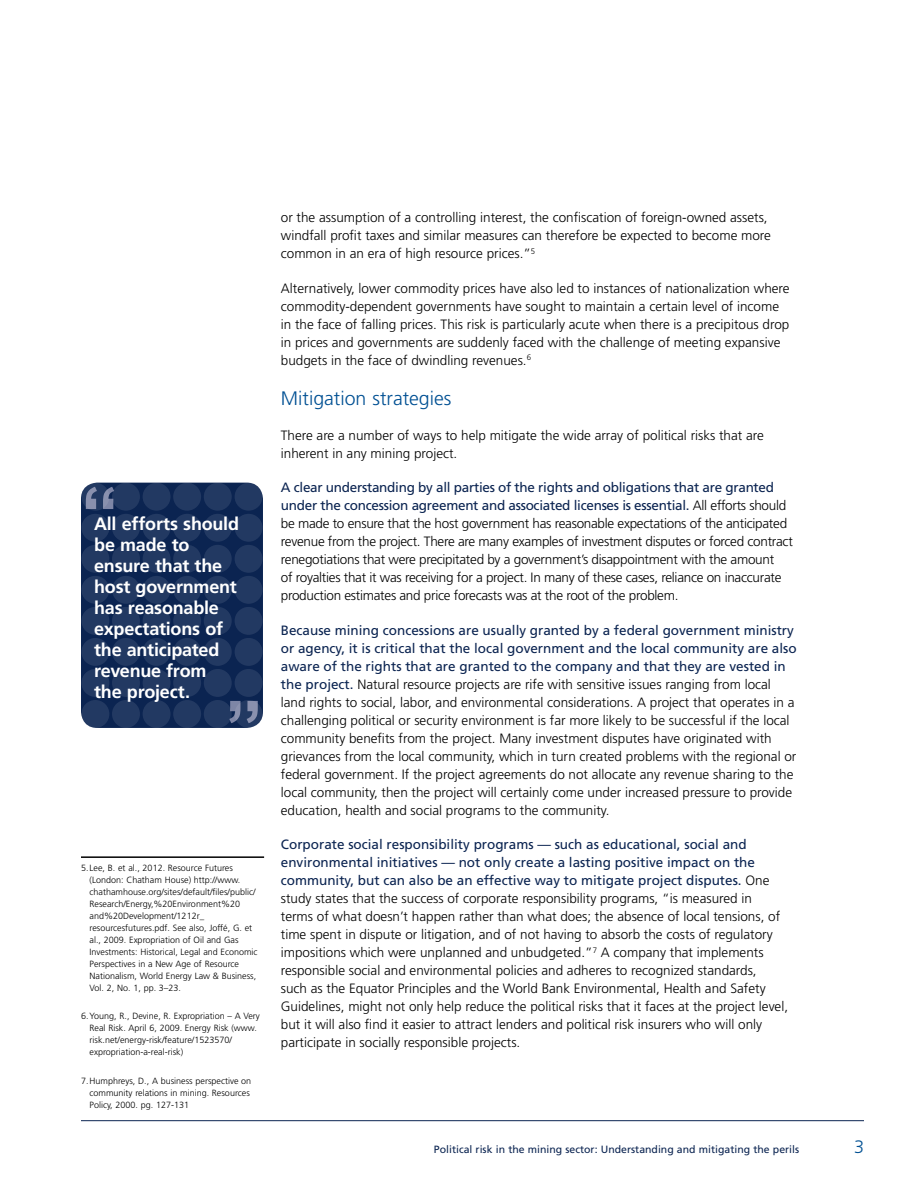
<style>
.page{position:relative;width:918px;height:1188px;background:#fff}
.page>*{position:absolute;margin:0;border:0;box-sizing:border-box;transform-origin:0 0}
.Bullet{font:700 75px "Arial";color:#81b2d5}
.Bullet-2{font:700 75px "Arial";color:#7e86a6}
.Head_2_WP{font:300 19.5px "Frutiger LT Std";color:#005093}
.Bullet-3{font:700 18px/21px "Frutiger LT Std";letter-spacing:-.01em;color:#fff}
.t1{font:300 18px "Frutiger LT Std";color:#005093}
.Body_copy_WP{font:300 13.5px/18px "Frutiger LT Std";color:#000}
.Body_copy_WP-2{font:300 13.5px/18px "Frutiger LT Std";letter-spacing:-.02em;color:#000}
.t2{font:10.5px "Frutiger LT Std";color:#0b2451}
.footnote_line_WP{font:300 9px/12px "Frutiger LT Std";color:#000}
.footnote_no_line_WP{font:300 9px/12px "Frutiger LT Std";color:#000}
.s1{font-weight:400;color:#0b2451}
</style>
<div class="page">
<hr style="left:81px;top:1120px;width:783px;height:1px;background:#0b2451">
<hr style="left:81px;top:856px;width:183px;height:2px;background:#000">
<div style="left:81px;top:483px;width:182px;height:245px;background:#0b2451;border-radius:16px"></div>
<div style="left:81px;top:607px;width:28px;height:28px;background:#223962;border-radius:50%"></div>
<div style="left:81px;top:483px;width:28px;height:28px;background:#223962;border-radius:50%"></div>
<div style="left:81px;top:545px;width:28px;height:28px;background:#223962;border-radius:50%"></div>
<div style="left:81px;top:669px;width:28px;height:28px;background:#223962;border-radius:50%"></div>
<div style="left:112px;top:607px;width:28px;height:28px;background:#223962;border-radius:50%"></div>
<div style="left:112px;top:483px;width:28px;height:28px;background:#223962;border-radius:50%"></div>
<div style="left:112px;top:545px;width:28px;height:28px;background:#223962;border-radius:50%"></div>
<div style="left:112px;top:669px;width:28px;height:28px;background:#223962;border-radius:50%"></div>
<div style="left:143px;top:607px;width:28px;height:28px;background:#223962;border-radius:50%"></div>
<div style="left:143px;top:483px;width:28px;height:28px;background:#223962;border-radius:50%"></div>
<div style="left:143px;top:545px;width:28px;height:28px;background:#223962;border-radius:50%"></div>
<div style="left:143px;top:669px;width:28px;height:28px;background:#223962;border-radius:50%"></div>
<div style="left:173px;top:607px;width:28px;height:28px;background:#223962;border-radius:50%"></div>
<div style="left:173px;top:483px;width:28px;height:28px;background:#223962;border-radius:50%"></div>
<div style="left:173px;top:545px;width:28px;height:28px;background:#223962;border-radius:50%"></div>
<div style="left:173px;top:669px;width:28px;height:28px;background:#223962;border-radius:50%"></div>
<div style="left:204px;top:607px;width:28px;height:28px;background:#223962;border-radius:50%"></div>
<div style="left:204px;top:483px;width:28px;height:28px;background:#223962;border-radius:50%"></div>
<div style="left:204px;top:545px;width:28px;height:28px;background:#223962;border-radius:50%"></div>
<div style="left:204px;top:669px;width:28px;height:28px;background:#223962;border-radius:50%"></div>
<div style="left:235px;top:607px;width:28px;height:28px;background:#223962;border-radius:50%"></div>
<div style="left:235px;top:483px;width:28px;height:28px;background:#223962;border-radius:50%"></div>
<div style="left:235px;top:545px;width:28px;height:28px;background:#223962;border-radius:50%"></div>
<div style="left:235px;top:669px;width:28px;height:28px;background:#223962;border-radius:50%"></div>
<div style="left:81px;top:638px;width:28px;height:28px;background:#223962;border-radius:50%"></div>
<div style="left:81px;top:514px;width:28px;height:28px;background:#223962;border-radius:50%"></div>
<div style="left:81px;top:576px;width:28px;height:28px;background:#223962;border-radius:50%"></div>
<div style="left:81px;top:700px;width:28px;height:28px;background:#223962;border-radius:50%"></div>
<div style="left:112px;top:638px;width:28px;height:28px;background:#223962;border-radius:50%"></div>
<div style="left:112px;top:514px;width:28px;height:28px;background:#223962;border-radius:50%"></div>
<div style="left:112px;top:576px;width:28px;height:28px;background:#223962;border-radius:50%"></div>
<div style="left:112px;top:700px;width:28px;height:28px;background:#223962;border-radius:50%"></div>
<div style="left:143px;top:638px;width:28px;height:28px;background:#223962;border-radius:50%"></div>
<div style="left:143px;top:514px;width:28px;height:28px;background:#223962;border-radius:50%"></div>
<div style="left:143px;top:576px;width:28px;height:28px;background:#223962;border-radius:50%"></div>
<div style="left:143px;top:700px;width:28px;height:28px;background:#223962;border-radius:50%"></div>
<div style="left:173px;top:638px;width:28px;height:28px;background:#223962;border-radius:50%"></div>
<div style="left:173px;top:514px;width:28px;height:28px;background:#223962;border-radius:50%"></div>
<div style="left:173px;top:576px;width:28px;height:28px;background:#223962;border-radius:50%"></div>
<div style="left:173px;top:700px;width:28px;height:28px;background:#223962;border-radius:50%"></div>
<div style="left:204px;top:638px;width:28px;height:28px;background:#223962;border-radius:50%"></div>
<div style="left:204px;top:514px;width:28px;height:28px;background:#223962;border-radius:50%"></div>
<div style="left:204px;top:576px;width:28px;height:28px;background:#223962;border-radius:50%"></div>
<div style="left:204px;top:700px;width:28px;height:28px;background:#223962;border-radius:50%"></div>
<div style="left:235px;top:638px;width:28px;height:28px;background:#223962;border-radius:50%"></div>
<div style="left:235px;top:514px;width:28px;height:28px;background:#223962;border-radius:50%"></div>
<div style="left:235px;top:576px;width:28px;height:28px;background:#223962;border-radius:50%"></div>
<div style="left:235px;top:700px;width:28px;height:28px;background:#223962;border-radius:50%"></div>
<p class="Bullet" style="left:81px;top:465px;width:39px">“</p>
<p class="Bullet-3" style="left:94px;top:513px;width:146px">All efforts should be made to ensure that the host government has reasonable expectations of the anticipated revenue from<br>the project.</p>
<p class="Bullet-2" style="left:225px;top:678px;width:39px">”</p>
<p class="footnote_line_WP" style="left:90px;top:862px;width:170px;text-indent:-9px">5. Lee, B. et al., 2012. Resource Futures (London: Chatham House) http://www. chathamhouse.org/sites/default/files/public/ Research/Energy,%20Environment%20 and%20Development/1212r_ resourcesfutures.pdf. See also, Joffé, G. et al., 2009. Expropriation of Oil and Gas Investments: Historical, Legal and Economic Perspectives in a New Age of Resource Nationalism, World Energy Law &amp; Business, Vol. 2, No. 1, pp. 3–23.</p>
<p class="footnote_no_line_WP" style="left:90px;top:1010px;width:172px;text-indent:-9px">6.Young, R., Devine, R. Expropriation – A Very Real Risk. April 6, 2009. Energy Risk (www. risk.net/energy-risk/feature/1523570/ expropriation-a-real-risk)</p>
<p class="footnote_no_line_WP" style="left:90px;top:1075px;width:163px;text-indent:-9px">7.Humphreys, D., A business perspective on community relations in mining. Resources<br>Policy, 2000. pg. 127-131</p>
<p class="Body_copy_WP" style="left:281px;top:209px;width:492px">or the assumption of a controlling interest, the confiscation of foreign-owned assets, windfall profit taxes and similar measures can therefore be expected to become more common in an era of high resource prices.”<sup>5</sup></p>
<p class="Body_copy_WP" style="left:281px;top:279px;width:510px">Alternatively, lower commodity prices have also led to instances of nationalization where commodity-dependent governments have sought to maintain a certain level of income in the face of falling prices. This risk is particularly acute when there is a precipitous drop in prices and governments are suddenly faced with the challenge of meeting expansive budgets in the face of dwindling revenues.<sup>6</sup></p>
<p class="Head_2_WP" style="left:281px;top:387px;width:172px">Mitigation strategies</p>
<p class="Body_copy_WP" style="left:281px;top:426px;width:485px">There are a number of ways to help mitigate the wide array of political risks that are inherent in any mining project.</p>
<p class="Body_copy_WP-2" style="left:281px;top:479px;width:514px"><span class="s1">A clear understanding by all parties of the rights and obligations that are granted under the concession agreement and associated licenses is essential.</span> All efforts should be made to ensure that the host government has reasonable expectations of the anticipated revenue from the project. There are many examples of investment disputes or forced contract renegotiations that were precipitated by a government’s disappointment with the amount<br>of royalties that it was receiving for a project. In many of these cases, reliance on inaccurate production estimates and price forecasts was at the root of the problem.</p>
<p class="Body_copy_WP" style="left:281px;top:621px;width:517px"><span class="s1">Because mining concessions are usually granted by a federal government ministry or agency, it is critical that the local government and the local community are also aware of the rights that are granted to the company and that they are vested in the project.</span> Natural resource projects are rife with sensitive issues ranging from local land rights to social, labor, and environmental considerations. A project that operates in a challenging political or security environment is far more likely to be successful if the local community benefits from the project. Many investment disputes have originated with grievances from the local community, which in turn created problems with the regional or federal government. If the project agreements do not allocate any revenue sharing to the local community, then the project will certainly come under increased pressure to provide education, health and social programs to the community.</p>
<p class="Body_copy_WP" style="left:281px;top:836px;width:509px"><span class="s1">Corporate social responsibility programs — such as educational, social and environmental initiatives — not only create a lasting positive impact on the community, but can also be an effective way to mitigate project disputes.</span> One study states that the success of corporate responsibility programs, “is measured in<br>terms of what doesn’t happen rather than what does; the absence of local tensions, of time spent in dispute or litigation, and of not having to absorb the costs of regulatory impositions which were unplanned and unbudgeted.”<sup>7</sup> A company that implements responsible social and environmental policies and adheres to recognized standards,<br>such as the Equator Principles and the World Bank Environmental, Health and Safety Guidelines, might not only help reduce the political risks that it faces at the project level, but it will also find it easier to attract lenders and political risk insurers who will only participate in socially responsible projects.</p>
<p class="t2" style="left:434px;top:1143px;width:367px">Political risk in the mining sector: Understanding and mitigating the perils</p>
<h3 class="t1" style="left:854px;top:1136px;width:12px">3</h3>
</div>
